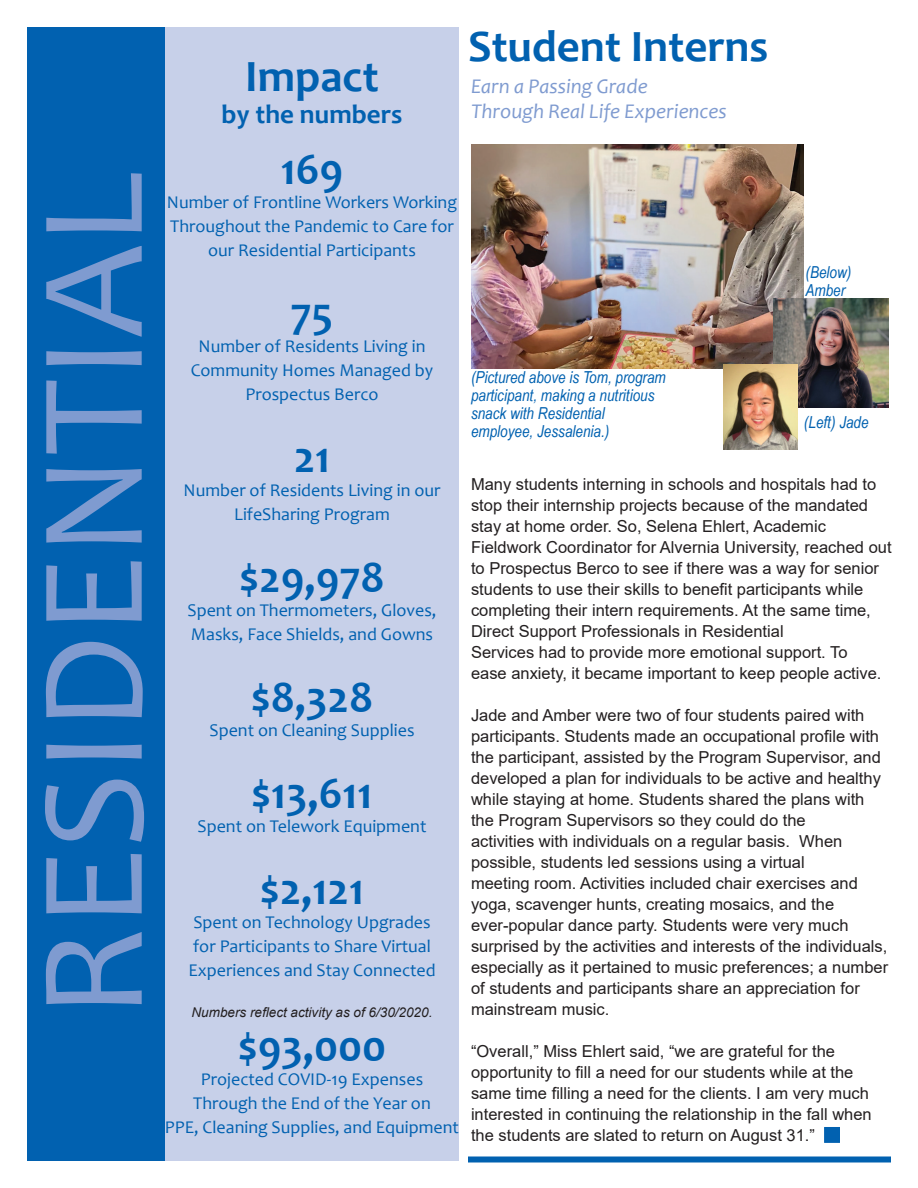
<style>
.page{position:relative;width:918px;height:1188px;background:#fff}
.page>*{position:absolute;margin:0;border:0;box-sizing:border-box;transform-origin:0 0}
.t1{font:150px "Candara";color:#7f9bd0}
.t2{font:700 45px "Candara";color:#0161b0}
.t3{font:700 27px "Candara";color:#0161b0}
.t4{font:italic 21px/25.2px "Candara";color:#7f9bd0}
.t5{font:18px/24px "Candara";color:#0161b0;text-align:center}
.t6{font:16.5px/21px "Arial";color:#231f20}
.t7{font:italic 16.5px/18px "Arial Narrow";color:#0161b0}
.t8{font:italic 13.5px "Arial";color:#231f20}
</style>
<div class="page">
<div style="left:27px;top:27px;width:138px;height:1134px;background:#0161b0"></div>
<div style="left:165px;top:27px;width:294px;height:1134px;background:#c7d0e9"></div>
<img style="left:472px;top:144px;width:332px;height:224px">
<img style="left:774px;top:299px;width:114px;height:108px">
<img style="left:723px;top:365px;width:74px;height:84px">
<div style="left:824px;top:1127px;width:16px;height:16px;background:#0161b0;border:2px solid #0161b0"></div>
<div style="left:468px;top:1156px;width:423px;height:6px;background:#0161b0"></div>
<h1 class="t1" style="left:-1px;top:1018px;width:848px;rotate:-90deg">RESIDENTIAL</h1>
<h2 class="t2" style="left:245px;top:48px;width:135px">Impact</h2>
<h3 class="t3" style="left:222px;top:97px;width:182px">by the numbers</h3>
<h2 class="t2" style="left:281px;top:141px;width:64px">169</h2>
<p class="t5" style="left:167px;top:190px;width:292px">Number of Frontline Workers Working<br>Throughout the Pandemic to Care for our Residential Participants</p>
<h2 class="t2" style="left:291px;top:285px;width:44px">75</h2>
<p class="t5" style="left:191px;top:334px;width:244px">Number of Residents Living in<br>Community Homes Managed by<br>Prospectus Berco</p>
<h2 class="t2" style="left:294px;top:429px;width:38px">21</h2>
<p class="t5" style="left:184px;top:478px;width:258px">Number of Residents Living in our<br>LifeSharing Program</p>
<h2 class="t2" style="left:239px;top:549px;width:147px">$29,978</h2>
<p class="t5" style="left:188px;top:598px;width:250px;text-align:left">Spent on Thermometers, Gloves,<br>Masks, Face Shields, and Gowns</p>
<h2 class="t2" style="left:251px;top:669px;width:124px">$8,328</h2>
<p class="t5" style="left:209px;top:718px;width:207px">Spent on Cleaning Supplies</p>
<h2 class="t2" style="left:251px;top:765px;width:123px">$13,611</h2>
<p class="t5" style="left:198px;top:814px;width:231px">Spent on Telework Equipment</p>
<h2 class="t2" style="left:260px;top:861px;width:106px">$2,121</h2>
<p class="t5" style="left:188px;top:910px;width:249px;text-align:left">Spent on Technology Upgrades for Participants to Share Virtual<br>Experiences and Stay Connected</p>
<p class="t8" style="left:192px;top:1004px;width:242px">Numbers reflect activity as of 6/30/2020.</p>
<h2 class="t2" style="left:238px;top:1018px;width:150px">$93,000</h2>
<p class="t5" style="left:165px;top:1067px;width:296px">Projected COVID-19 Expenses<br>Through the End of the Year on<br>PPE, Cleaning Supplies, and Equipment</p>
<h2 class="t2" style="left:468px;top:18px;width:302px">Student Interns</h2>
<p class="t4" style="left:471px;top:73px;width:257px">Earn a Passing Grade<br>Through Real Life Experiences</p>
<p class="t7" style="left:471px;top:368px;width:196px">(Pictured above is Tom, program participant, making a nutritious snack with Residential employee, Jessalenia.)</p>
<p class="t7" style="left:806px;top:263px;width:47px">(Below)<br>Amber</p>
<p class="t7" style="left:804px;top:413px;width:66px">(Left) Jade</p>
<p class="t6" style="left:471px;top:473px;width:422px">Many students interning in schools and hospitals had to stop their internship projects because of the mandated stay at home order. So, Selena Ehlert, Academic Fieldwork Coordinator for Alvernia University, reached out to Prospectus Berco to see if there was a way for senior students to use their skills to benefit participants while completing their intern requirements. At the same time, Direct Support Professionals in Residential<br>Services had to provide more emotional support. To<br>ease anxiety, it became important to keep people active.</p>
<p class="t6" style="left:471px;top:704px;width:419px">Jade and Amber were two of four students paired with participants. Students made an occupational profile with the participant, assisted by the Program Supervisor, and developed a plan for individuals to be active and healthy while staying at home. Students shared the plans with the Program Supervisors so they could do the<br>activities with individuals on a regular basis. When possible, students led sessions using a virtual<br>meeting room. Activities included chair exercises and yoga, scavenger hunts, creating mosaics, and the ever-popular dance party. Students were very much surprised by the activities and interests of the individuals, especially as it pertained to music preferences; a number of students and participants share an appreciation for mainstream music.</p>
<p class="t6" style="left:471px;top:1040px;width:402px">“Overall,” Miss Ehlert said, “we are grateful for the opportunity to fill a need for our students while at the same time filling a need for the clients. I am very much interested in continuing the relationship in the fall when the students are slated to return on August 31.”</p>
</div>
